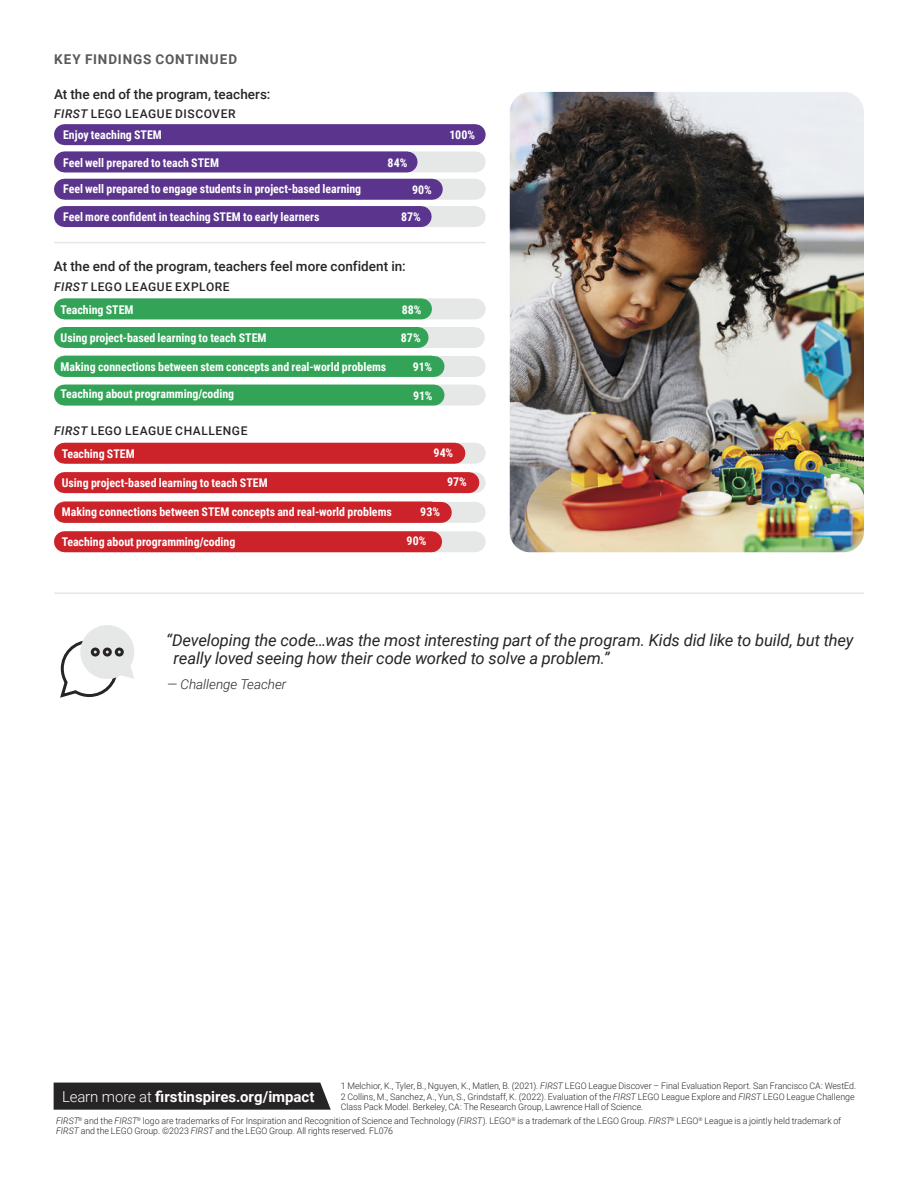
<style>
.page{position:relative;width:918px;height:1188px;background:#fff}
.page>*{position:absolute;margin:0;border:0;box-sizing:border-box;transform-origin:0 0}
.t1{font:italic 16.5px/18px "Roboto";letter-spacing:-.01em;color:#272425}
.t2{font:900 16.5px "Roboto";color:#fff}
.t3{font:700 15px "Roboto";color:#fff}
.t4{font:500 13.5px "Roboto";letter-spacing:.005em;color:#272425}
.t5{font:700 13.5px "Roboto";letter-spacing:.065em;color:#59595b}
.t6{font:italic 300 13.5px "Roboto";letter-spacing:-.005em;color:#272425}
.t7{font:700 12px "Roboto Condensed";color:#fff}
.t8{font:500 12px "Roboto";letter-spacing:.045em;color:#272425}
.t9{font:300 9px/10.5px "Roboto";color:#272425}
.s1{font-style:italic}
.s2{font-family:"Roboto";font-weight:900;font-size:16.5px}
.s3{font-weight:300}
</style>
<div class="page">
<div style="left:54px;top:1083px;width:277px;height:27px;background:#272425"></div>
<hr style="left:54px;top:242px;width:432px;height:1px;background:#e6e7e7">
<hr style="left:54px;top:592px;width:810px;height:2px;background:#e6e7e7">
<div style="left:64px;top:151px;width:411px;height:21px;background:#e6e7e7"></div>
<div style="left:64px;top:151px;width:343px;height:21px;background:#5b348d"></div>
<div style="left:64px;top:124px;width:411px;height:21px;background:#5b348d"></div>
<svg style="left:421px;top:206px;width:54px;height:21px"></svg>
<div style="left:64px;top:206px;width:357px;height:21px;background:#5b348d"></div>
<svg style="left:60px;top:625px;width:74px;height:73px"></svg>
<svg style="left:432px;top:179px;width:43px;height:21px"></svg>
<div style="left:64px;top:179px;width:368px;height:21px;background:#5b348d"></div>
<svg style="left:418px;top:327px;width:56px;height:21px"></svg>
<div style="left:64px;top:327px;width:354px;height:21px;background:#33a457"></div>
<svg style="left:422px;top:298px;width:53px;height:21px"></svg>
<div style="left:64px;top:298px;width:358px;height:21px;background:#33a457"></div>
<svg style="left:434px;top:385px;width:41px;height:21px"></svg>
<div style="left:64px;top:385px;width:370px;height:21px;background:#33a457"></div>
<svg style="left:434px;top:356px;width:41px;height:21px"></svg>
<div style="left:64px;top:356px;width:370px;height:21px;background:#33a457"></div>
<div style="left:64px;top:472px;width:405px;height:21px;background:#cc2229"></div>
<svg style="left:455px;top:443px;width:20px;height:21px"></svg>
<div style="left:64px;top:443px;width:391px;height:21px;background:#cc2229"></div>
<svg style="left:432px;top:531px;width:43px;height:21px"></svg>
<div style="left:64px;top:531px;width:368px;height:21px;background:#cc2229"></div>
<svg style="left:441px;top:502px;width:34px;height:21px"></svg>
<div style="left:64px;top:502px;width:377px;height:21px;background:#cc2229"></div>
<img style="left:510px;top:92px;width:354px;height:460px">
<h3 class="t5" style="left:54px;top:50px;width:184px">KEY FINDINGS CONTINUED</h3>
<h3 class="t4" style="left:54px;top:85px;width:218px">At the end of the program, teachers:</h3>
<h3 class="t8" style="left:54px;top:105px;width:183px"><span class="s1">FIRST</span> LEGO LEAGUE DISCOVER</h3>
<h3 class="t7" style="left:63px;top:127px;width:100px">Enjoy teaching STEM</h3>
<h3 class="t7" style="left:450px;top:127px;width:27px">100%</h3>
<h3 class="t7" style="left:63px;top:154px;width:158px">Feel well prepared to teach STEM</h3>
<h3 class="t7" style="left:388px;top:154px;width:21px">84%</h3>
<h3 class="t7" style="left:63px;top:180px;width:300px">Feel well prepared to engage students in project-based learning</h3>
<h3 class="t7" style="left:412px;top:181px;width:21px">90%</h3>
<h3 class="t7" style="left:63px;top:208px;width:258px">Feel more confident in teaching STEM to early learners</h3>
<h3 class="t7" style="left:401px;top:209px;width:21px">87%</h3>
<h3 class="t4" style="left:54px;top:257px;width:353px">At the end of the program, teachers feel more confident in:</h3>
<h3 class="t8" style="left:54px;top:278px;width:177px"><span class="s1">FIRST</span> LEGO LEAGUE EXPLORE</h3>
<h3 class="t7" style="left:61px;top:301px;width:74px">Teaching STEM</h3>
<h3 class="t7" style="left:402px;top:301px;width:21px">88%</h3>
<h3 class="t7" style="left:61px;top:330px;width:207px">Using project-based learning to teach STEM</h3>
<h3 class="t7" style="left:401px;top:330px;width:21px">87%</h3>
<h1 class="t2" style="left:54px;top:355px;width:31px">91%</h1>
<h3 class="t7" style="left:61px;top:359px;width:327px">Making connections between stem concepts and real-world problems</h3>
<h3 class="t7" style="left:413px;top:359px;width:21px">91%</h3>
<h3 class="t7" style="left:61px;top:386px;width:175px">Teaching about programming/coding</h3>
<h3 class="t7" style="left:413px;top:387px;width:21px">91%</h3>
<h3 class="t8" style="left:54px;top:422px;width:195px"><span class="s1">FIRST</span> LEGO LEAGUE CHALLENGE</h3>
<h3 class="t7" style="left:62px;top:445px;width:74px">Teaching STEM</h3>
<h3 class="t7" style="left:434px;top:444px;width:21px">94%</h3>
<h3 class="t7" style="left:62px;top:474px;width:207px">Using project-based learning to teach STEM</h3>
<h3 class="t7" style="left:447px;top:473px;width:21px">97%</h3>
<h3 class="t7" style="left:54px;top:503px;width:339px"><span class="s2">91%</span>Making connections between STEM concepts and real-world problems</h3>
<h3 class="t7" style="left:420px;top:503px;width:21px">93%</h3>
<h3 class="t7" style="left:62px;top:534px;width:175px">Teaching about programming/coding</h3>
<h3 class="t7" style="left:407px;top:532px;width:21px">90%</h3>
<h1 class="t1" style="left:174px;top:631px;width:681px;text-indent:-7px">“Developing the code…was the most interesting part of the program. Kids did like to build, but they really loved seeing how their code worked to solve a problem.”</h1>
<h3 class="t6" style="left:167px;top:675px;width:121px">— Challenge Teacher</h3>
<p class="t9" style="left:341px;top:1081px;width:517px">1 Melchior, K., Tyler, B., Nguyen, K., Matlen, B. (2021). <span class="s1">FIRST</span> LEGO League Discover – Final Evaluation Report. San Francisco CA: WestEd.<br>2 Collins, M., Sanchez, A., Yun, S., Grindstaff, K. (2022). Evaluation of the <span class="s1">FIRST</span> LEGO League Explore and <span class="s1">FIRST</span> LEGO League Challenge<br>Class Pack Model. Berkeley, CA: The Research Group, Lawrence Hall of Science.</p>
<h2 class="t3" style="left:62px;top:1086px;width:254px"><span class="s3">Learn more at</span> firstinspires.org/impact</h2>
<p class="t9" style="left:56px;top:1115px;width:787px"><span class="s1">FIRST</span><sup>®</sup> and the <span class="s1">FIRST</span><sup>®</sup> logo are trademarks of For Inspiration and Recognition of Science and Technology (<span class="s1">FIRST</span>). LEGO<sup>®</sup> is a trademark of the LEGO Group. <span class="s1">FIRST</span><sup>®</sup> LEGO<sup>®</sup> League is a jointly held trademark of<br><span class="s1">FIRST</span> and the LEGO Group. ©2023 <span class="s1">FIRST</span> and the LEGO Group. All rights reserved. FL076</p>
</div>
